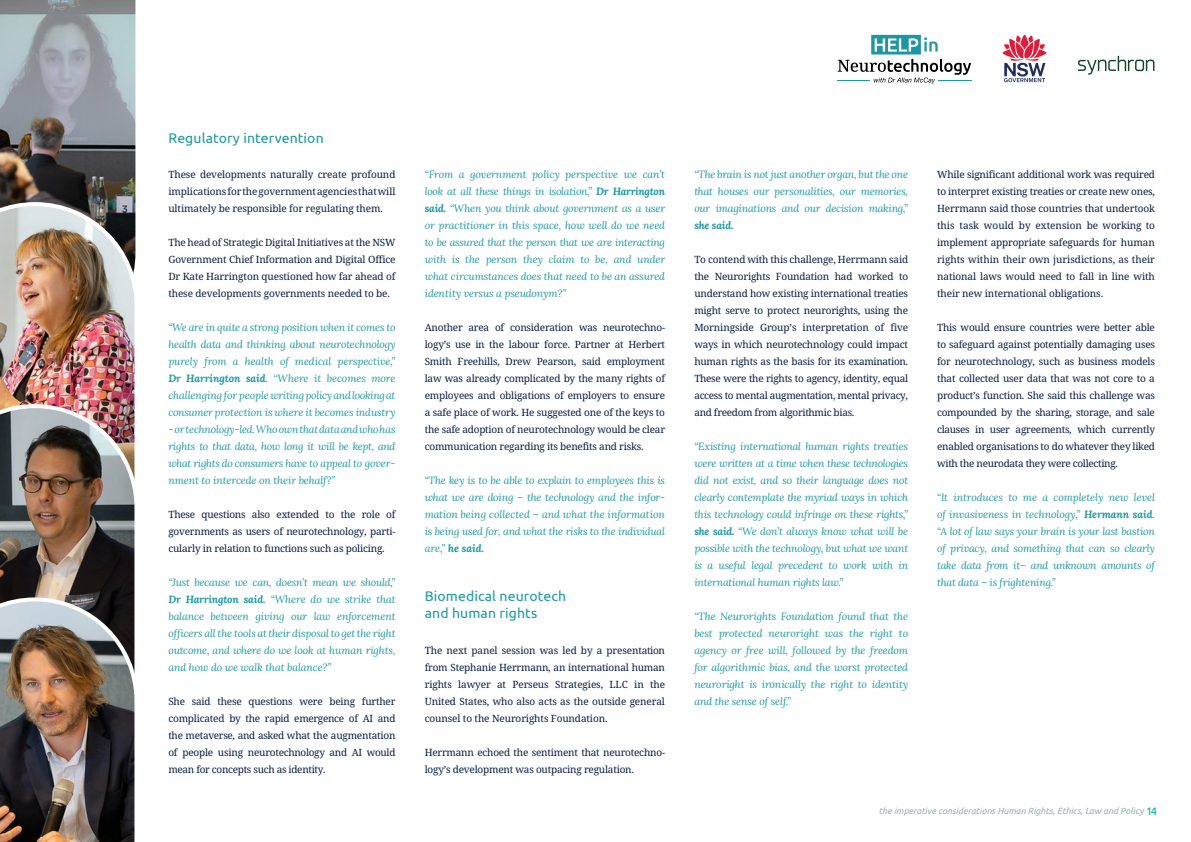
<style>
.page{position:relative;width:1191px;height:842px;background:#fff}
.page>*{position:absolute;margin:0;border:0;box-sizing:border-box;transform-origin:0 0}
.t1{font:14px/17px "Ubuntu";letter-spacing:.01em;color:#2098a2}
.t2{font:11px "Ubuntu";color:#00aca7}
.t3{font:italic 10.5px/17px "Lora";letter-spacing:-.02em;color:#2098a2;text-align:justify}
.t4{font:italic 700 10.5px "Lora";letter-spacing:-.02em;color:#2098a2}
.t5{font:10px/17px "Noto Serif Georgian";letter-spacing:-.02em;color:#091e43;text-align:justify}
.t6{font:italic 9px "Ubuntu";color:#93b2b8}
.s1{font-weight:700}
</style>
<div class="page">
<svg style="left:0;top:0;width:136px;height:200px;background:#828689"></svg>
<img style="left:0;top:200px;width:136px;height:202px">
<img style="left:0;top:402px;width:135px;height:193px">
<img style="left:0;top:595px;width:135px;height:247px">
<svg style="left:837px;top:35px;width:134px;height:49px"></svg>
<hr style="left:837px;top:80px;width:33px;height:1px;background:#1f96a2">
<hr style="left:938px;top:80px;width:33px;height:1px;background:#1f96a2">
<svg style="left:1002px;top:35px;width:44px;height:47px"></svg>
<svg style="left:1078px;top:56px;width:76px;height:19px"></svg>
<h1 class="t1" style="left:168px;top:129px;width:157px">Regulatory intervention</h1>
<p class="t5" style="left:168px;top:165px;width:229px">These developments naturally create profound implications for the government agencies that will ultimately be responsible for regulating them.</p>
<p class="t5" style="left:168px;top:233px;width:229px">The head of Strategic Digital Initiatives at the NSW Government Chief Information and Digital Office Dr Kate Harrington questioned how far ahead of these developments governments needed to be.</p>
<p class="t3" style="left:168px;top:318px;width:229px">“We are in quite a strong position when it comes to health data and thinking about neurotechnology purely from a health of medical perspective,” <span class="s1">Dr Harrington said</span>. “Where it becomes more challenging for people writing policy and looking at consumer protection is where it becomes industry</p>
<p class="t3" style="left:168px;top:420px;width:229px">- or technology-led. Who own that data and who has rights to that data, how long it will be kept, and what rights do consumers have to appeal to gover&shy;nment to intercede on their behalf?”</p>
<p class="t5" style="left:168px;top:505px;width:229px">These questions also extended to the role of governments as users of neurotechnology, parti&shy;cularly in relation to functions such as policing.</p>
<p class="t3" style="left:168px;top:573px;width:229px">“Just because we can, doesn’t mean we should,” <span class="s1">Dr Harrington said.</span> “Where do we strike that balance between giving our law enforcement officers all the tools at their disposal to get the right outcome, and where do we look at human rights, and how do we walk that balance?”</p>
<p class="t5" style="left:168px;top:692px;width:229px">She said these questions were being further complicated by the rapid emergence of AI and the metaverse, and asked what the augmentation of people using neurotechnology and AI would mean for concepts such as identity.</p>
<p class="t3" style="left:425px;top:165px;width:242px">“From a government policy perspective we can’t look at all these things in isolation,” <span class="s1">Dr Harrington said.</span> “When you think about government as a user or practitioner in this space, how well do we need to be assured that the person that we are interacting with is the person they claim to be, and under what circumstances does that need to be an assured identity versus a pseudonym?”</p>
<p class="t5" style="left:425px;top:318px;width:242px">Another area of consideration was neurotechno&shy;logy’s use in the labour force. Partner at Herbert Smith Freehills, Drew Pearson, said employment law was already complicated by the many rights of employees and obligations of employers to ensure a safe place of work. He suggested one of the keys to the safe adoption of neurotechnology would be clear communication regarding its benefits and risks.</p>
<p class="t3" style="left:425px;top:471px;width:242px">“The key is to be able to explain to employees this is what we are doing – the technology and the infor&shy;mation being collected – and what the information is being used for, and what the risks to the individual are,” <span class="s1">he said.</span></p>
<h1 class="t1" style="left:425px;top:587px;width:143px">Biomedical neurotech and human rights</h1>
<p class="t5" style="left:425px;top:641px;width:242px">The next panel session was led by a presentation from Stephanie Herrmann, an international human rights lawyer at Perseus Strategies, LLC in the United States, who also acts as the outside general counsel to the Neurorights Foundation.</p>
<p class="t5" style="left:425px;top:743px;width:242px">Herrmann echoed the sentiment that neurotechno&shy;logy’s development was outpacing regulation.</p>
<p class="t3" style="left:694px;top:165px;width:215px">“The brain is not just another organ, but the one that houses our personalities, our memories, our imaginations and our decision making,”</p>
<p class="t4" style="left:694px;top:218px;width:41px">she said.</p>
<p class="t5" style="left:694px;top:250px;width:215px">To contend with this challenge, Herrmann said the Neurorights Foundation had worked to understand how existing international treaties might serve to protect neurorights, using the Morningside Group’s interpretation of five ways in which neurotechnology could impact human rights as the basis for its examination.<br>These were the rights to agency, identity, equal access to mental augmentation, mental privacy, and freedom from algorithmic bias.</p>
<p class="t3" style="left:694px;top:437px;width:215px">“Existing international human rights treaties were written at a time when these technologies did not exist, and so their language does not clearly contemplate the myriad ways in which this technology could infringe on these rights,” <span class="s1">she said.</span> “We don’t always know what will be possible with the technology, but what we want is a useful legal precedent to work with in international human rights law.”</p>
<p class="t3" style="left:694px;top:607px;width:215px">“The Neurorights Foundation found that the best protected neuroright was the right to agency or free will, followed by the freedom for algorithmic bias, and the worst protected neuroright is ironically the right to identity and the sense of self.”</p>
<p class="t5" style="left:937px;top:165px;width:219px">While significant additional work was required to interpret existing treaties or create new ones, Herrmann said those countries that undertook this task would by extension be working to implement appropriate safeguards for human rights within their own jurisdictions, as their national laws would need to fall in line with their new international obligations.</p>
<p class="t5" style="left:937px;top:318px;width:219px">This would ensure countries were better able to safeguard against potentially damaging uses for neurotechnology, such as business models that collected user data that was not core to a product’s function. She said this challenge was compounded by the sharing, storage, and sale clauses in user agreements, which currently enabled organisations to do whatever they liked with the neurodata they were collecting.</p>
<p class="t3" style="left:937px;top:488px;width:219px">“It introduces to me a completely new level of invasiveness in technology,” <span class="s1">Hermann said</span>. “A lot of law says your brain is your last bastion of privacy, and something that can so clearly take data from it– and unknown amounts of that data – is frightening.”</p>
<p class="t6" style="left:878px;top:805px;width:266px">the imperative considerations Human Rights, Ethics, Law and Policy</p>
<p class="t2" style="left:1146px;top:804px;width:12px">14</p>
</div>
